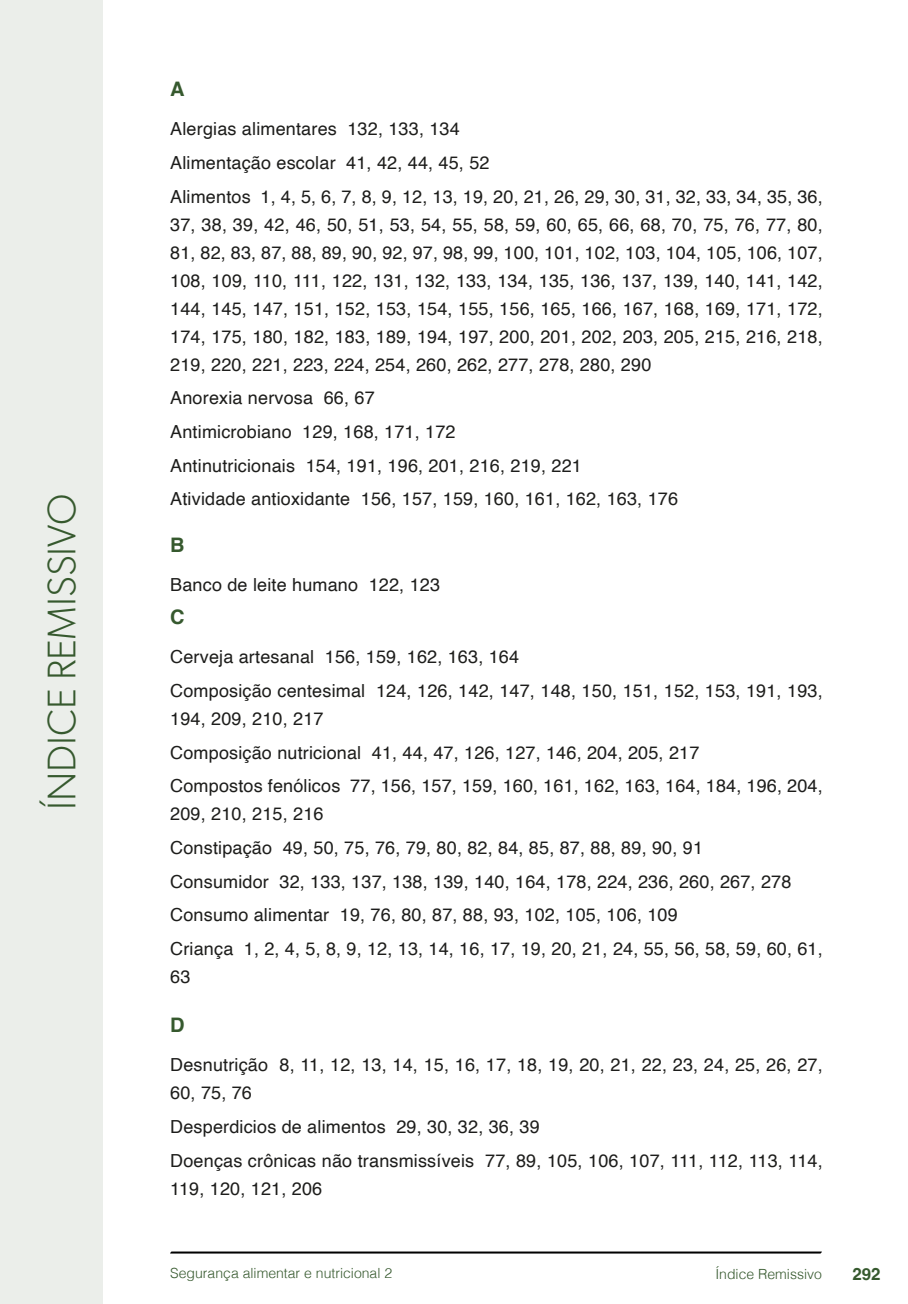
<style>
.page{position:relative;width:908px;height:1304px;background:#fff}
.page>*{position:absolute;margin:0;border:0;box-sizing:border-box;transform-origin:0 0}
.t1{font:300 40px "Gibson";color:#36592e}
.t2{font:700 20px "Helvetica";color:#36592e}
.t3{font:18px/33.6px "Helvetica";letter-spacing:.01em;color:#1d1d1b}
.t4{font:700 16.8px "Helvetica";color:#36592e}
.t5{font:300 14px "Helvetica";color:#36592e}
</style>
<div class="page">
<svg style="left:170px;top:1251px;width:651px;height:3px"></svg>
<div style="left:0;top:0;width:103px;height:1304px;background:#ebeeea"></div>
<h1 class="t1" style="left:37px;top:810px;width:317px;rotate:-90deg">ÍNDICE REMISSIVO</h1>
<p class="t2" style="left:170px;top:77px;width:16px">A</p>
<p class="t3" style="left:170px;top:113px;width:653px">Alergias alimentares 132, 133, 134<br>Alimentação escolar 41, 42, 44, 45, 52<br>Alimentos 1, 4, 5, 6, 7, 8, 9, 12, 13, 19, 20, 21, 26, 29, 30, 31, 32, 33, 34, 35, 36,</p>
<p class="t3" style="left:170px;top:211px;width:653px;line-height:28px;text-align:justify">37, 38, 39, 42, 46, 50, 51, 53, 54, 55, 58, 59, 60, 65, 66, 68, 70, 75, 76, 77, 80, 81, 82, 83, 87, 88, 89, 90, 92, 97, 98, 99, 100, 101, 102, 103, 104, 105, 106, 107, 108, 109, 110, 111, 122, 131, 132, 133, 134, 135, 136, 137, 139, 140, 141, 142, 144, 145, 147, 151, 152, 153, 154, 155, 156, 165, 166, 167, 168, 169, 171, 172, 174, 175, 180, 182, 183, 189, 194, 197, 200, 201, 202, 203, 205, 215, 216, 218, 219, 220, 221, 223, 224, 254, 260, 262, 277, 278, 280, 290</p>
<p class="t3" style="left:170px;top:382px;width:509px">Anorexia nervosa 66, 67<br>Antimicrobiano 129, 168, 171, 172<br>Antinutricionais 154, 191, 196, 201, 216, 219, 221<br>Atividade antioxidante 156, 157, 159, 160, 161, 162, 163, 176</p>
<p class="t2" style="left:170px;top:533px;width:16px">B</p>
<p class="t3" style="left:170px;top:569px;width:271px">Banco de leite humano 122, 123</p>
<p class="t2" style="left:170px;top:605px;width:16px">C</p>
<p class="t3" style="left:170px;top:641px;width:653px">Cerveja artesanal 156, 159, 162, 163, 164<br>Composição centesimal 124, 126, 142, 147, 148, 150, 151, 152, 153, 191, 193,</p>
<p class="t3" style="left:170px;top:702px;width:653px">194, 209, 210, 217<br>Composição nutricional 41, 44, 47, 126, 127, 146, 204, 205, 217<br>Compostos fenólicos 77, 156, 157, 159, 160, 161, 162, 163, 164, 184, 196, 204,</p>
<p class="t3" style="left:170px;top:798px;width:653px">209, 210, 215, 216<br>Constipação 49, 50, 75, 76, 79, 80, 82, 84, 85, 87, 88, 89, 90, 91<br>Consumidor 32, 133, 137, 138, 139, 140, 164, 178, 224, 236, 260, 267, 278<br>Consumo alimentar 19, 76, 80, 87, 88, 93, 102, 105, 106, 109<br>Criança 1, 2, 4, 5, 8, 9, 12, 13, 14, 16, 17, 19, 20, 21, 24, 55, 56, 58, 59, 60, 61,</p>
<p class="t3" style="left:170px;top:961px;width:22px">63</p>
<p class="t2" style="left:170px;top:1013px;width:16px">D</p>
<p class="t3" style="left:170px;top:1052px;width:653px;line-height:28px">Desnutrição 8, 11, 12, 13, 14, 15, 16, 17, 18, 19, 20, 21, 22, 23, 24, 25, 26, 27,<br>60, 75, 76</p>
<p class="t3" style="left:170px;top:1110px;width:653px">Desperdicios de alimentos 29, 30, 32, 36, 39<br>Doenças crônicas não transmissíveis 77, 89, 105, 106, 107, 111, 112, 113, 114,</p>
<p class="t3" style="left:170px;top:1172px;width:153px">119, 120, 121, 206</p>
<p class="t5" style="left:170px;top:1261px;width:223px">Segurança alimentar e nutricional 2</p>
<p class="t5" style="left:715px;top:1262px;width:108px">Índice Remissivo</p>
<p class="t4" style="left:851px;top:1264px;width:30px">292</p>
</div>
